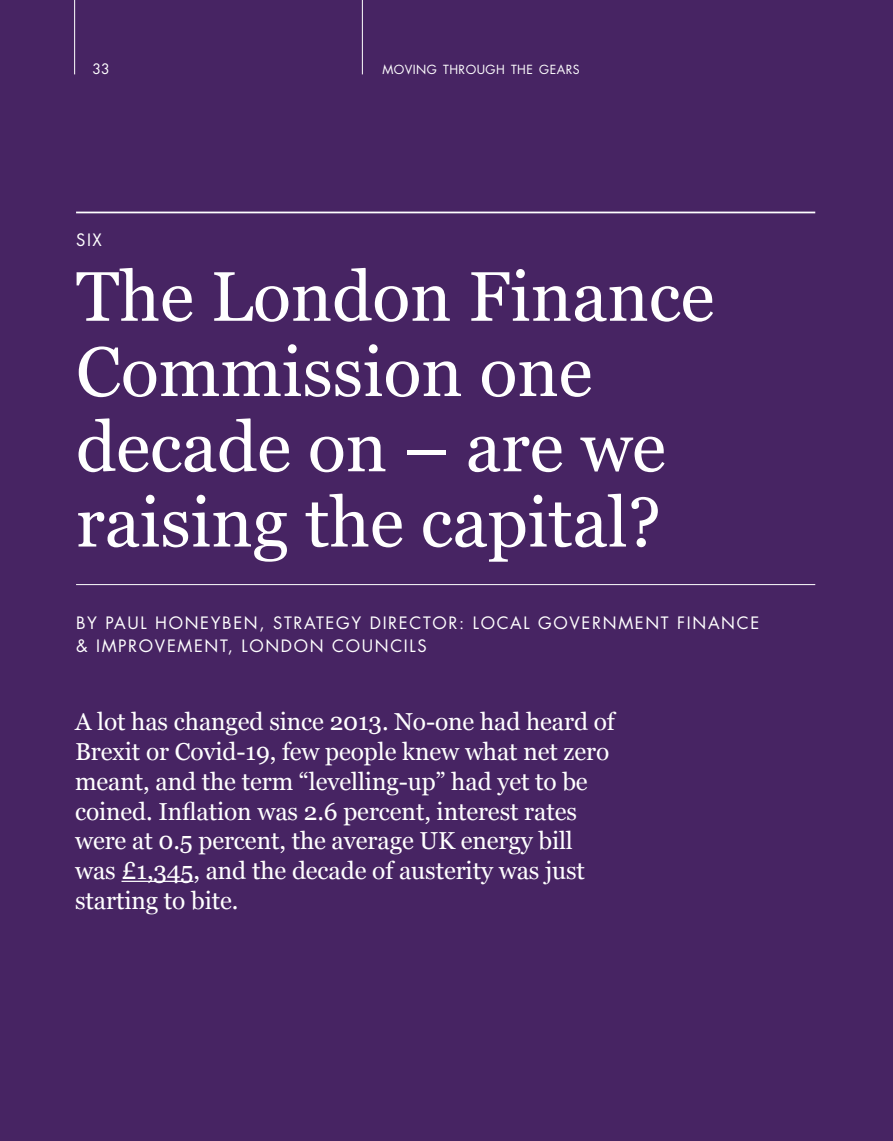
<style>
.page{position:relative;width:893px;height:1141px;background:#472463}
.page>*{position:absolute;margin:0;border:0;box-sizing:border-box;transform-origin:0 0}
.t1{font:70px/75.2px "Georgia";color:#fff}
.t2{font:24.5px/29.8px "Georgia";letter-spacing:-.005em;color:#fff}
.t3{font:16.62px/22.8px "Futura Std";letter-spacing:.1em;color:#fff}
.t4{font:14px "Futura Std";color:#fff}
.t5{font:12.25px "Futura Std";letter-spacing:.035em;color:#fff}
</style>
<div class="page">
<hr style="left:76px;top:212px;width:739px;height:1px;background:#fff">
<hr style="left:76px;top:584px;width:739px;height:1px;background:#fff">
<hr style="left:121px;top:881px;width:72px;height:1px;background:#fff">
<hr style="left:362px;top:0;width:1px;height:74px;background:#fff">
<hr style="left:74px;top:0;width:1px;height:74px;background:#fff">
<p class="t4" style="left:93px;top:60px;width:19px">33</p>
<p class="t5" style="left:382px;top:62px;width:199px">MOVING THROUGH THE GEARS</p>
<p class="t3" style="left:76px;top:229px;width:27px">SIX</p>
<h1 class="t1" style="left:76px;top:256px;width:640px">The London Finance<br>Commission one decade on – are we raising the capital?</h1>
<p class="t3" style="left:76px;top:611px;width:685px">BY PAUL HONEYBEN, STRATEGY DIRECTOR: LOCAL GOVERNMENT FINANCE &amp; IMPROVEMENT, LONDON COUNCILS</p>
<p class="t2" style="left:75px;top:706px;width:541px">A lot has changed since 2013. No-one had heard of Brexit or Covid-19, few people knew what net zero meant, and the term “levelling-up” had yet to be coined. Inflation was 2.6 percent, interest rates were at 0.5 percent, the average UK energy bill was £1,345, and the decade of austerity was just starting to bite.</p>
</div>
